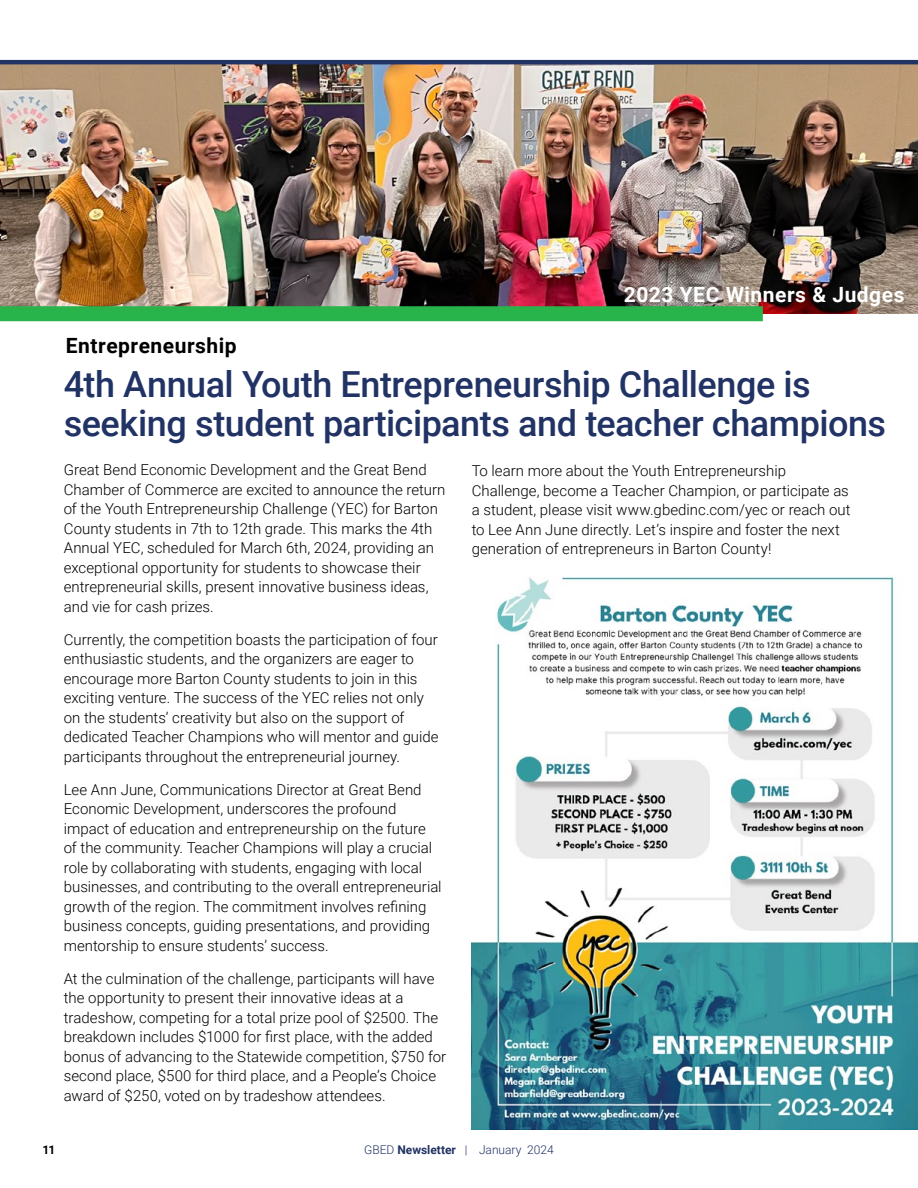
<style>
.page{position:relative;width:918px;height:1188px;background:#fff}
.page>*{position:absolute;margin:0;border:0;box-sizing:border-box;transform-origin:0 0}
.t1{font:500 36px/39px "Roboto";letter-spacing:-.015em;color:#213264}
.t2{font:700 21px "Roboto";letter-spacing:.025em;color:#fff}
.t3{font:700 21px "Roboto";letter-spacing:.025em;color:#000}
.t4{font:300 15px/19.5px "Roboto";color:#000}
.t5{font:300 12px "Roboto";color:#213264}
.t6{font:700 12px "Roboto";color:#000}
.s1{font-weight:700}
</style>
<div class="page">
<img style="left:472px;top:577px;width:446px;height:552px">
<img style="left:0;top:64px;width:918px;height:250px">
<div style="left:0;top:306px;width:763px;height:15px;background:#29b34b"></div>
<hr style="left:0;top:60px;width:918px;height:4px;background:#213264">
<h2 class="t3" style="left:66px;top:331px;width:172px">Entrepreneurship</h2>
<h2 class="t2" style="left:624px;top:280px;width:282px">2023 YEC Winners &amp; Judges</h2>
<h1 class="t1" style="left:64px;top:363px;width:824px">4th Annual Youth Entrepreneurship Challenge is seeking student participants and teacher champions</h1>
<p class="t4" style="left:64px;top:460px;width:383px">Great Bend Economic Development and the Great Bend Chamber of Commerce are excited to announce the return of the Youth Entrepreneurship Challenge (YEC) for Barton County students in 7th to 12th grade. This marks the 4th Annual YEC, scheduled for March 6th, 2024, providing an exceptional opportunity for students to showcase their entrepreneurial skills, present innovative business ideas, and vie for cash prizes.</p>
<p class="t4" style="left:64px;top:629px;width:376px">Currently, the competition boasts the participation of four enthusiastic students, and the organizers are eager to encourage more Barton County students to join in this exciting venture. The success of the YEC relies not only on the students’ creativity but also on the support of dedicated Teacher Champions who will mentor and guide participants throughout the entrepreneurial journey.</p>
<p class="t4" style="left:64px;top:779px;width:379px">Lee Ann June, Communications Director at Great Bend Economic Development, underscores the profound impact of education and entrepreneurship on the future of the community. Teacher Champions will play a crucial role by collaborating with students, engaging with local businesses, and contributing to the overall entrepreneurial growth of the region. The commitment involves refining business concepts, guiding presentations, and providing mentorship to ensure students’ success.</p>
<p class="t4" style="left:64px;top:968px;width:384px">At the culmination of the challenge, participants will have the opportunity to present their innovative ideas at a tradeshow, competing for a total prize pool of $2500. The breakdown includes $1000 for first place, with the added bonus of advancing to the Statewide competition, $750 for second place, $500 for third place, and a People’s Choice award of $250, voted on by tradeshow attendees.</p>
<p class="t4" style="left:472px;top:461px;width:380px">To learn more about the Youth Entrepreneurship Challenge, become a Teacher Champion, or participate as a student, please visit www.gbedinc.com/yec or reach out to Lee Ann June directly. Let’s inspire and foster the next generation of entrepreneurs in Barton County!</p>
<p class="t6" style="left:43px;top:1141px;width:14px">11</p>
<p class="t5" style="left:364px;top:1141px;width:191px">GBED <span class="s1">Newsletter</span> | January 2024</p>
</div>
